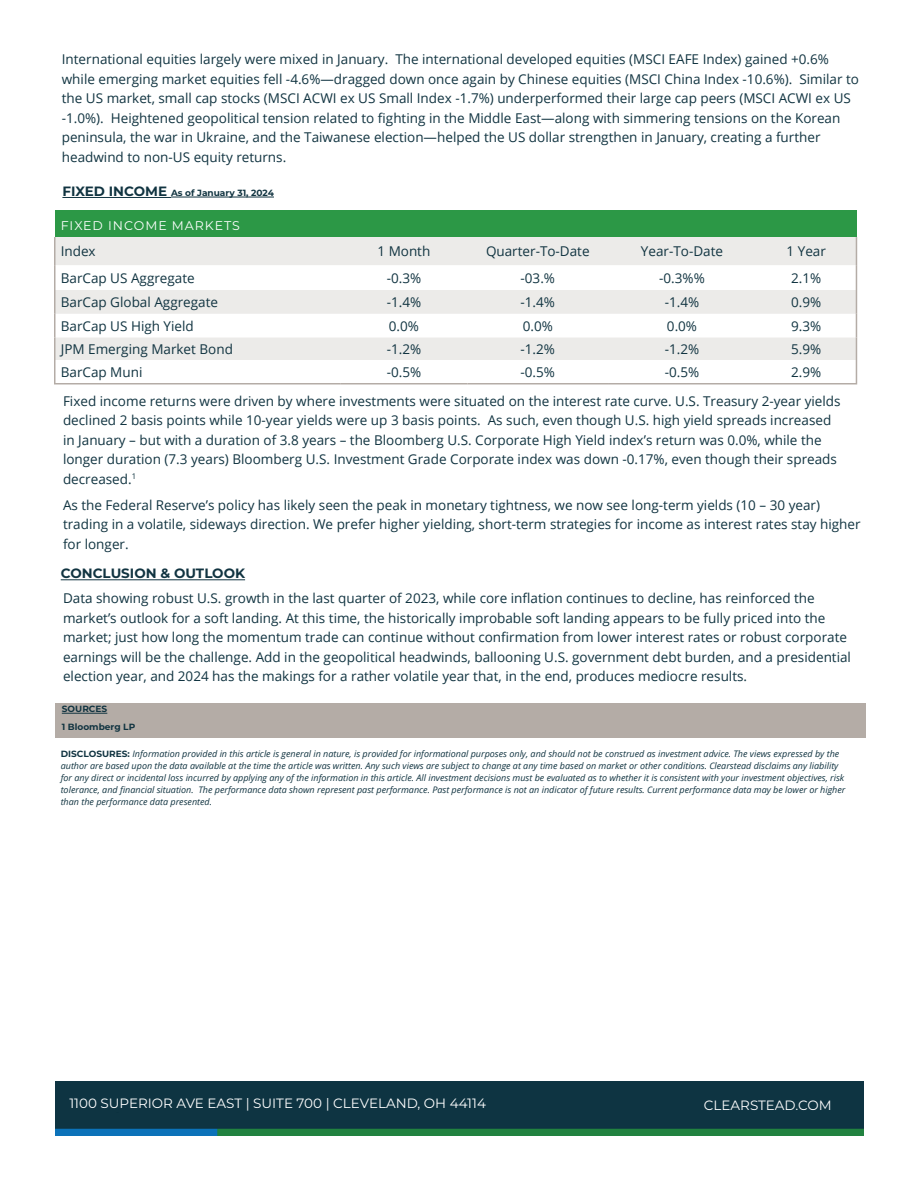
<style>
.page{position:relative;width:918px;height:1188px;background:#fff}
.page>*{position:absolute;margin:0;border:0;box-sizing:border-box;transform-origin:0 0}
.t1{font:13.5px/19.5px "Open Sans";color:#113441}
.t2{font:13.5px "Montserrat";color:#fff}
.t3{font:700 13.5px "Montserrat";color:#113441}
.t4{font:12.6px "Montserrat";letter-spacing:.075em;color:#fff}
.t5{font:italic 9px/12px "Open Sans";color:#113441}
.t6{font:700 9px "Montserrat";color:#113441}
.s1{font-size:13.5px}
.s2{font-family:"Montserrat";font-weight:700;font-style:normal}
</style>
<div class="page">
<div style="left:55px;top:211px;width:801px;height:26px;background:#2c9846"></div>
<svg style="left:56px;top:237px;width:800px;height:123px;fill:#ecebe9"></svg>
<hr style="left:54px;top:237px;width:2px;height:28px;background:#b4aca6">
<hr style="left:54px;top:265px;width:2px;height:25px;background:#b4aca6">
<hr style="left:54px;top:290px;width:2px;height:24px;background:#b4aca6">
<hr style="left:54px;top:314px;width:2px;height:24px;background:#b4aca6">
<hr style="left:54px;top:338px;width:2px;height:22px;background:#b4aca6">
<hr style="left:54px;top:360px;width:2px;height:23px;background:#b4aca6">
<svg style="left:856px;top:237px;width:1px;height:146px"></svg>
<hr style="left:54px;top:383px;width:286px;height:2px;background:#b4aca6">
<hr style="left:340px;top:383px;width:128px;height:2px;background:#b4aca6">
<hr style="left:468px;top:383px;width:140px;height:2px;background:#b4aca6">
<hr style="left:608px;top:383px;width:148px;height:2px;background:#b4aca6">
<hr style="left:756px;top:383px;width:101px;height:2px;background:#b4aca6">
<hr style="left:62px;top:197px;width:109px;height:1px;background:#113441">
<hr style="left:171px;top:197px;width:103px;height:1px;background:#113441">
<hr style="left:61px;top:579px;width:184px;height:1px;background:#113441">
<div style="left:55px;top:704px;width:810px;height:34px;background:#b4aca6"></div>
<hr style="left:62px;top:713px;width:45px;height:1px;background:#113441">
<img style="left:55px;top:1081px;width:809px;height:55px">
<p class="t1" style="left:62px;top:49px;width:799px">International equities largely were mixed in January. The international developed equities (MSCI EAFE Index) gained +0.6% while emerging market equities fell -4.6%—dragged down once again by Chinese equities (MSCI China Index -10.6%). Similar to the US market, small cap stocks (MSCI ACWI ex US Small Index -1.7%) underperformed their large cap peers (MSCI ACWI ex US -1.0%). Heightened geopolitical tension related to fighting in the Middle East—along with simmering tensions on the Korean peninsula, the war in Ukraine, and the Taiwanese election—helped the US dollar strengthen in January, creating a further headwind to non-US equity returns.</p>
<p class="t6" style="left:62px;top:186px;width:213px"><span class="s1">FIXED INCOME</span> As of January 31, 2024</p>
<p class="t4" style="left:61px;top:217px;width:181px">FIXED INCOME MARKETS</p>
<p class="t1" style="left:61px;top:241px;width:36px">Index</p>
<p class="t1" style="left:377px;top:241px;width:54px">1 Month</p>
<p class="t1" style="left:486px;top:241px;width:105px">Quarter-To-Date</p>
<p class="t1" style="left:641px;top:241px;width:84px">Year-To-Date</p>
<p class="t1" style="left:787px;top:241px;width:41px">1 Year</p>
<p class="t1" style="left:61px;top:268px;width:135px">BarCap US Aggregate</p>
<p class="t1" style="left:387px;top:268px;width:36px">-0.3%</p>
<p class="t1" style="left:521px;top:268px;width:36px">-03.%</p>
<p class="t1" style="left:659px;top:268px;width:47px">-0.3%%</p>
<p class="t1" style="left:791px;top:268px;width:32px">2.1%</p>
<p class="t1" style="left:61px;top:292px;width:159px">BarCap Global Aggregate</p>
<p class="t1" style="left:387px;top:292px;width:36px">-1.4%</p>
<p class="t1" style="left:521px;top:292px;width:36px">-1.4%</p>
<p class="t1" style="left:665px;top:292px;width:36px">-1.4%</p>
<p class="t1" style="left:791px;top:292px;width:32px">0.9%</p>
<p class="t1" style="left:61px;top:316px;width:135px">BarCap US High Yield</p>
<p class="t1" style="left:389px;top:316px;width:32px">0.0%</p>
<p class="t1" style="left:523px;top:316px;width:32px">0.0%</p>
<p class="t1" style="left:667px;top:316px;width:32px">0.0%</p>
<p class="t1" style="left:791px;top:316px;width:32px">9.3%</p>
<p class="t1" style="left:61px;top:339px;width:174px">JPM Emerging Market Bond</p>
<p class="t1" style="left:387px;top:339px;width:36px">-1.2%</p>
<p class="t1" style="left:521px;top:339px;width:36px">-1.2%</p>
<p class="t1" style="left:665px;top:339px;width:36px">-1.2%</p>
<p class="t1" style="left:791px;top:339px;width:32px">5.9%</p>
<p class="t1" style="left:61px;top:362px;width:83px">BarCap Muni</p>
<p class="t1" style="left:387px;top:362px;width:36px">-0.5%</p>
<p class="t1" style="left:521px;top:362px;width:36px">-0.5%</p>
<p class="t1" style="left:665px;top:362px;width:36px">-0.5%</p>
<p class="t1" style="left:791px;top:362px;width:32px">2.9%</p>
<p class="t1" style="left:63px;top:391px;width:779px">Fixed income returns were driven by where investments were situated on the interest rate curve. U.S. Treasury 2-year yields declined 2 basis points while 10-year yields were up 3 basis points. As such, even though U.S. high yield spreads increased in January – but with a duration of 3.8 years – the Bloomberg U.S. Corporate High Yield index’s return was 0.0%, while the longer duration (7.3 years) Bloomberg U.S. Investment Grade Corporate index was down -0.17%, even though their spreads decreased.<sup>1</sup></p>
<p class="t1" style="left:63px;top:495px;width:799px">As the Federal Reserve’s policy has likely seen the peak in monetary tightness, we now see long-term yields (10 – 30 year) trading in a volatile, sideways direction. We prefer higher yielding, short-term strategies for income as interest rates stay higher for longer.</p>
<p class="t3" style="left:61px;top:564px;width:186px">CONCLUSION &amp; OUTLOOK</p>
<p class="t1" style="left:63px;top:588px;width:790px">Data showing robust U.S. growth in the last quarter of 2023, while core inflation continues to decline, has reinforced the market’s outlook for a soft landing. At this time, the historically improbable soft landing appears to be fully priced into the market; just how long the momentum trade can continue without confirmation from lower interest rates or robust corporate earnings will be the challenge. Add in the geopolitical headwinds, ballooning U.S. government debt burden, and a presidential election year, and 2024 has the makings for a rather volatile year that, in the end, produces mediocre results.</p>
<p class="t6" style="left:62px;top:703px;width:47px">SOURCES</p>
<p class="t6" style="left:62px;top:720px;width:75px">1 Bloomberg LP</p>
<p class="t5" style="left:61px;top:747px;width:786px"><span class="s2">DISCLOSURES:</span> Information provided in this article is general in nature, is provided for informational purposes only, and should not be construed as investment advice. The views expressed by the author are based upon the data available at the time the article was written. Any such views are subject to change at any time based on market or other conditions. Clearstead disclaims any liability for any direct or incidental loss incurred by applying any of the information in this article. All investment decisions must be evaluated as to whether it is consistent with your investment objectives, risk tolerance, and financial situation. The performance data shown represent past performance. Past performance is not an indicator of future results. Current performance data may be lower or higher than the performance data presented.</p>
<p class="t2" style="left:69px;top:1094px;width:418px">1100 SUPERIOR AVE EAST | SUITE 700 | CLEVELAND, OH 44114</p>
<p class="t2" style="left:704px;top:1096px;width:129px">CLEARSTEAD.COM</p>
</div>
